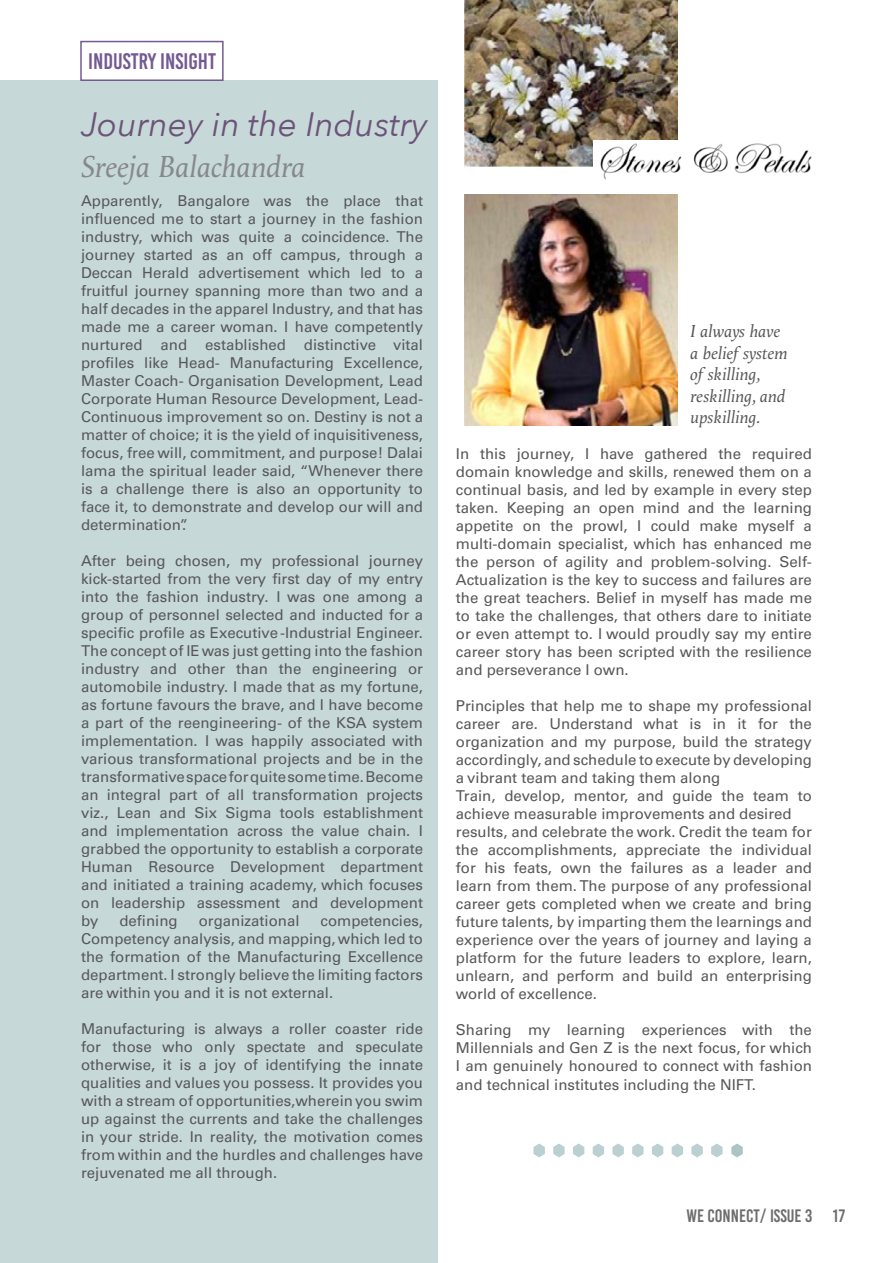
<style>
.page{position:relative;width:893px;height:1263px;background:#fff}
.page>*{position:absolute;margin:0;border:0;box-sizing:border-box;transform-origin:0 0}
.t1{font:italic 33.75px "Avenir Next";color:#583563}
.t2{font:italic 31.5px "Apolline Std";color:#808285}
.t3{font:22.5px "Bebas Kai";color:#745a93}
.body_text_univers{font:italic 18px/21.6px "Apolline Std";color:#57585a}
.t4{font:18px "Bebas Kai";color:#231f20}
.body_text_univers-2{font:15px/18px "Univers";color:#57585a;text-align:justify}
</style>
<div class="page">
<div style="left:0;top:80px;width:438px;height:1183px;background:#c7d8d8"></div>
<div style="left:80px;top:41px;width:144px;height:40px;border:2px solid #745a93"></div>
<img style="left:464px;top:195px;width:214px;height:231px">
<img style="left:464px;top:0;width:214px;height:166px">
<img style="left:593px;top:140px;width:219px;height:40px">
<svg style="left:533px;top:1143px;width:12px;height:14px"></svg>
<svg style="left:553px;top:1143px;width:12px;height:14px"></svg>
<svg style="left:573px;top:1143px;width:11px;height:14px"></svg>
<svg style="left:593px;top:1143px;width:11px;height:14px"></svg>
<svg style="left:612px;top:1143px;width:12px;height:14px"></svg>
<svg style="left:632px;top:1143px;width:12px;height:14px"></svg>
<svg style="left:652px;top:1143px;width:11px;height:14px"></svg>
<svg style="left:672px;top:1143px;width:11px;height:14px"></svg>
<svg style="left:691px;top:1143px;width:12px;height:14px"></svg>
<svg style="left:711px;top:1143px;width:11px;height:14px"></svg>
<svg style="left:731px;top:1143px;width:12px;height:14px"></svg>
<p class="t3" style="left:88px;top:49px;width:129px">INDUSTRY INSIGHT</p>
<h1 class="t1" style="left:81px;top:96px;width:348px">Journey in the Industry</h1>
<h2 class="t2" style="left:81px;top:148px;width:226px">Sreeja Balachandra</h2>
<p class="body_text_univers-2" style="left:81px;top:192px;width:344px">Apparently, Bangalore was the place that influenced me to start a journey in the fashion industry, which was quite a coincidence. The journey started as an off campus, through a Deccan Herald advertisement which led to a fruitful journey spanning more than two and a half decades in the apparel Industry, and that has made me a career woman. I have competently nurtured and established distinctive vital profiles like Head- Manufacturing Excellence, Master Coach- Organisation Development, Lead Corporate Human Resource Development, Lead-Continuous improvement so on. Destiny is not a matter of choice; it is the yield of inquisitiveness, focus, free will, commitment, and purpose! Dalai lama the spiritual leader said, “Whenever there is a challenge there is also an opportunity to face it, to demonstrate and develop our will and determination”.</p>
<p class="body_text_univers-2" style="left:81px;top:552px;width:344px">After being chosen, my professional journey kick-started from the very first day of my entry into the fashion industry. I was one among a group of personnel selected and inducted for a specific profile as Executive -Industrial Engineer.<br>The concept of IE was just getting into the fashion industry and other than the engineering or automobile industry. I made that as my fortune, as fortune favours the brave, and I have become a part of the reengineering- of the KSA system implementation. I was happily associated with various transformational projects and be in the transformative space for quite some time. Become an integral part of all transformation projects viz., Lean and Six Sigma tools establishment and implementation across the value chain. I grabbed the opportunity to establish a corporate Human Resource Development department and initiated a training academy, which focuses on leadership assessment and development by</p>
<p class="body_text_univers-2" style="left:119px;top:912px;width:60px">defining</p>
<p class="body_text_univers-2" style="left:199px;top:912px;width:102px">organizational</p>
<p class="body_text_univers-2" style="left:81px;top:912px;width:344px;text-indent:240px">competencies, Competency analysis, and mapping, which led to the formation of the Manufacturing Excellence department. I strongly believe the limiting factors are within you and it is not external.</p>
<p class="body_text_univers-2" style="left:81px;top:1020px;width:344px">Manufacturing is always a roller coaster ride for those who only spectate and speculate otherwise, it is a joy of identifying the innate qualities and values you possess. It provides you with a stream of opportunities,wherein you swim up against the currents and take the challenges in your stride. In reality, the motivation comes from within and the hurdles and challenges have rejuvenated me all through.</p>
<p class="body_text_univers" style="left:691px;top:321px;width:99px">I always have a belief system of skilling, reskilling, and upskilling.</p>
<p class="body_text_univers-2" style="left:456px;top:445px;width:358px">In this journey, I have gathered the required domain knowledge and skills, renewed them on a continual basis, and led by example in every step taken. Keeping an open mind and the learning appetite on the prowl, I could make myself a multi-domain specialist, which has enhanced me the person of agility and problem-solving. Self-Actualization is the key to success and failures are the great teachers. Belief in myself has made me to take the challenges, that others dare to initiate or even attempt to. I would proudly say my entire career story has been scripted with the resilience and perseverance I own.</p>
<p class="body_text_univers-2" style="left:456px;top:697px;width:358px">Principles that help me to shape my professional career are. Understand what is in it for the organization and my purpose, build the strategy accordingly, and schedule to execute by developing a vibrant team and taking them along</p>
<p class="body_text_univers-2" style="left:456px;top:787px;width:358px">Train, develop, mentor, and guide the team to achieve measurable improvements and desired</p>
<p class="body_text_univers-2" style="left:456px;top:823px;width:358px">results, and celebrate the work. Credit the team for the accomplishments, appreciate the individual for his feats, own the failures as a leader and learn from them. The purpose of any professional career gets completed when we create and bring future talents, by imparting them the learnings and experience over the years of journey and laying a platform for the future leaders to explore, learn, unlearn, and perform and build an enterprising world of excellence.</p>
<p class="body_text_univers-2" style="left:456px;top:1021px;width:358px">Sharing my learning experiences with the Millennials and Gen Z is the next focus, for which I am genuinely honoured to connect with fashion and technical institutes including the NIFT.</p>
<p class="t4" style="left:686px;top:1206px;width:160px">WE CONNECT/ ISSUE 3 17</p>
</div>
